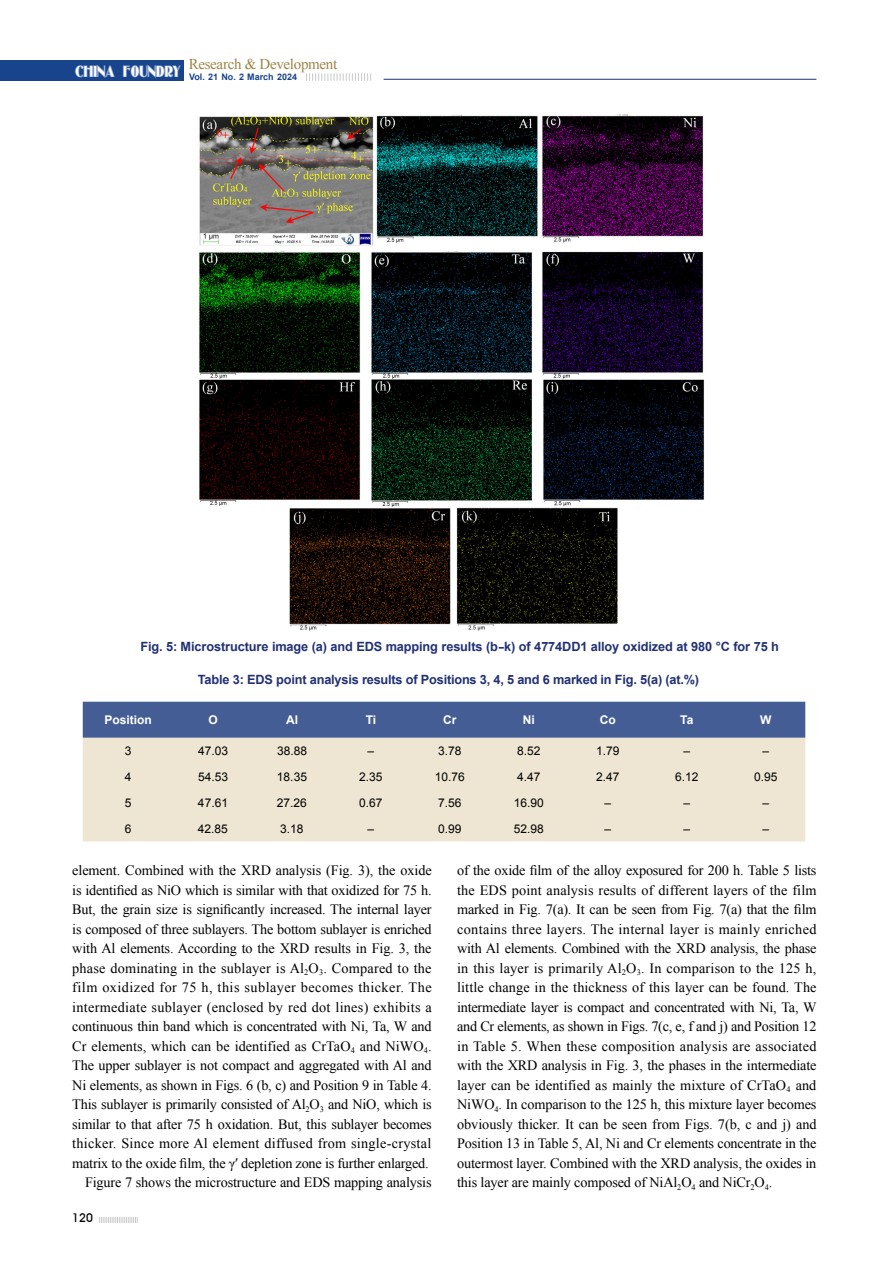
<style>
.page{position:relative;width:893px;height:1263px;background:#fff}
.page>*{position:absolute;margin:0;border:0;box-sizing:border-box;transform-origin:0 0}
.t1{font:15px "Times New Roman";letter-spacing:-.02em;color:#9d8447}
.t2{font:14.25px/19.5px "Times New Roman";letter-spacing:-.015em;color:#000;text-align:right}
.t3{font:700 12.75px "Arial";letter-spacing:-.01em;color:#213174}
.t4{font:12px "Arial";color:#000}
.t5{font:700 12px "Arial";color:#fff}
.t6{font:500 12px "Avant Garde IT Cby BT";color:#000}
.t7{font:700 12px "Times New Roman";color:#f0ea3d}
.t8{font:700 12px "Times New Roman";color:#e71f1a}
.t9{font:700 9px "Arial";color:#18448e}
</style>
<div class="page">
<svg style="left:99px;top:1217px;width:39px;height:6px"></svg>
<div style="left:0;top:60px;width:184px;height:21px;background:#18448e"></div>
<svg style="left:306px;top:73px;width:65px;height:8px"></svg>
<hr style="left:384px;top:79px;width:432px;height:1px;background:#213174">
<div style="left:83px;top:702px;width:722px;height:36px;background:#455d95"></div>
<div style="left:83px;top:738px;width:722px;height:103px;background:#eee6d3"></div>
<img style="left:199px;top:115px;width:505px;height:515px">
<p class="t1" style="left:189px;top:54px;width:150px">Research &amp; Development</p>
<p class="t9" style="left:75px;top:70px;width:223px"><sup>CHINA</sup> <sup>FOUNDRY</sup> Vol. 21 No. 2 March 2024</p>
<p class="t8" style="left:222px;top:127px;width:8px">+</p>
<p class="t7" style="left:285px;top:155px;width:8px">+</p>
<p class="t7" style="left:311px;top:142px;width:8px">+</p>
<p class="t7" style="left:357px;top:151px;width:8px">+</p>
<p class="t3" style="left:141px;top:638px;width:640px">Fig. 5: Microstructure image (a) and EDS mapping results (b-k) of 4774DD1 alloy oxidized at 980 °C for 75 h</p>
<p class="t3" style="left:198px;top:671px;width:503px">Table 3: EDS point analysis results of Positions 3, 4, 5 and 6 marked in Fig. 5(a) (at.%)</p>
<p class="t5" style="left:104px;top:712px;width:49px">Position</p>
<p class="t5" style="left:208px;top:712px;width:11px">O</p>
<p class="t5" style="left:286px;top:712px;width:13px">Al</p>
<p class="t5" style="left:366px;top:712px;width:12px">Ti</p>
<p class="t5" style="left:443px;top:712px;width:15px">Cr</p>
<p class="t5" style="left:523px;top:712px;width:13px">Ni</p>
<p class="t5" style="left:600px;top:712px;width:17px">Co</p>
<p class="t5" style="left:680px;top:712px;width:15px">Ta</p>
<p class="t5" style="left:760px;top:712px;width:13px">W</p>
<p class="t4" style="left:125px;top:743px;width:8px">3</p>
<p class="t4" style="left:198px;top:743px;width:32px">47.03</p>
<p class="t4" style="left:277px;top:743px;width:32px">38.88</p>
<p class="t4" style="left:368px;top:743px;width:8px">–</p>
<p class="t4" style="left:438px;top:743px;width:25px">3.78</p>
<p class="t4" style="left:517px;top:743px;width:25px">8.52</p>
<p class="t4" style="left:596px;top:743px;width:25px">1.79</p>
<p class="t4" style="left:683px;top:743px;width:8px">–</p>
<p class="t4" style="left:762px;top:743px;width:8px">–</p>
<p class="t4" style="left:125px;top:769px;width:8px">4</p>
<p class="t4" style="left:198px;top:769px;width:32px">54.53</p>
<p class="t4" style="left:277px;top:769px;width:32px">18.35</p>
<p class="t4" style="left:359px;top:769px;width:25px">2.35</p>
<p class="t4" style="left:435px;top:769px;width:32px">10.76</p>
<p class="t4" style="left:517px;top:769px;width:25px">4.47</p>
<p class="t4" style="left:596px;top:769px;width:25px">2.47</p>
<p class="t4" style="left:675px;top:769px;width:25px">6.12</p>
<p class="t4" style="left:754px;top:769px;width:25px">0.95</p>
<p class="t4" style="left:125px;top:795px;width:8px">5</p>
<p class="t4" style="left:198px;top:795px;width:32px">47.61</p>
<p class="t4" style="left:277px;top:795px;width:32px">27.26</p>
<p class="t4" style="left:359px;top:795px;width:25px">0.67</p>
<p class="t4" style="left:438px;top:795px;width:25px">7.56</p>
<p class="t4" style="left:514px;top:795px;width:32px">16.90</p>
<p class="t4" style="left:604px;top:795px;width:8px">–</p>
<p class="t4" style="left:683px;top:795px;width:8px">–</p>
<p class="t4" style="left:762px;top:795px;width:8px">–</p>
<p class="t4" style="left:125px;top:821px;width:8px">6</p>
<p class="t4" style="left:198px;top:821px;width:32px">42.85</p>
<p class="t4" style="left:280px;top:821px;width:25px">3.18</p>
<p class="t4" style="left:368px;top:821px;width:8px">–</p>
<p class="t4" style="left:438px;top:821px;width:25px">0.99</p>
<p class="t4" style="left:514px;top:821px;width:32px">52.98</p>
<p class="t4" style="left:604px;top:821px;width:8px">–</p>
<p class="t4" style="left:683px;top:821px;width:8px">–</p>
<p class="t4" style="left:762px;top:821px;width:8px">–</p>
<p class="t2" style="left:72px;top:860px;width:361px">element. Combined with the XRD analysis (Fig. 3), the oxide is identified as NiO which is similar with that oxidized for 75 h.<br>But, the grain size is significantly increased. The internal layer is composed of three sublayers. The bottom sublayer is enriched with Al elements. According to the XRD results in Fig. 3, the phase dominating in the sublayer is Al<sub>2</sub>O<sub>3</sub>. Compared to the film oxidized for 75 h, this sublayer becomes thicker. The intermediate sublayer (enclosed by red dot lines) exhibits a continuous thin band which is concentrated with Ni, Ta, W and Cr elements, which can be identified as CrTaO<sub>4</sub> and NiWO<sub>4</sub>.<br>The upper sublayer is not compact and aggregated with Al and Ni elements, as shown in Figs. 6 (b, c) and Position 9 in Table 4.<br>This sublayer is primarily consisted of Al<sub>2</sub>O<sub>3</sub> and NiO, which is similar to that after 75 h oxidation. But, this sublayer becomes thicker. Since more Al element diffused from single-crystal matrix to the oxide film, the γ′ depletion zone is further enlarged.<br>Figure 7 shows the microstructure and EDS mapping analysis</p>
<p class="t2" style="left:457px;top:860px;width:361px;text-align:justify">of the oxide film of the alloy exposured for 200 h. Table 5 lists the EDS point analysis results of different layers of the film marked in Fig. 7(a). It can be seen from Fig. 7(a) that the film contains three layers. The internal layer is mainly enriched with Al elements. Combined with the XRD analysis, the phase in this layer is primarily Al<sub>2</sub>O<sub>3</sub>. In comparison to the 125 h, little change in the thickness of this layer can be found. The intermediate layer is compact and concentrated with Ni, Ta, W and Cr elements, as shown in Figs. 7(c, e, f and j) and Position 12 in Table 5. When these composition analysis are associated with the XRD analysis in Fig. 3, the phases in the intermediate layer can be identified as mainly the mixture of CrTaO<sub>4</sub> and NiWO<sub>4</sub>. In comparison to the 125 h, this mixture layer becomes obviously thicker. It can be seen from Figs. 7(b, c and j) and Position 13 in Table 5, Al, Ni and Cr elements concentrate in the outermost layer. Combined with the XRD analysis, the oxides in this layer are mainly composed of NiAl<sub>2</sub>O<sub>4</sub> and NiCr<sub>2</sub>O<sub>4</sub>.</p>
<p class="t6" style="left:72px;top:1211px;width:22px">120</p>
</div>
